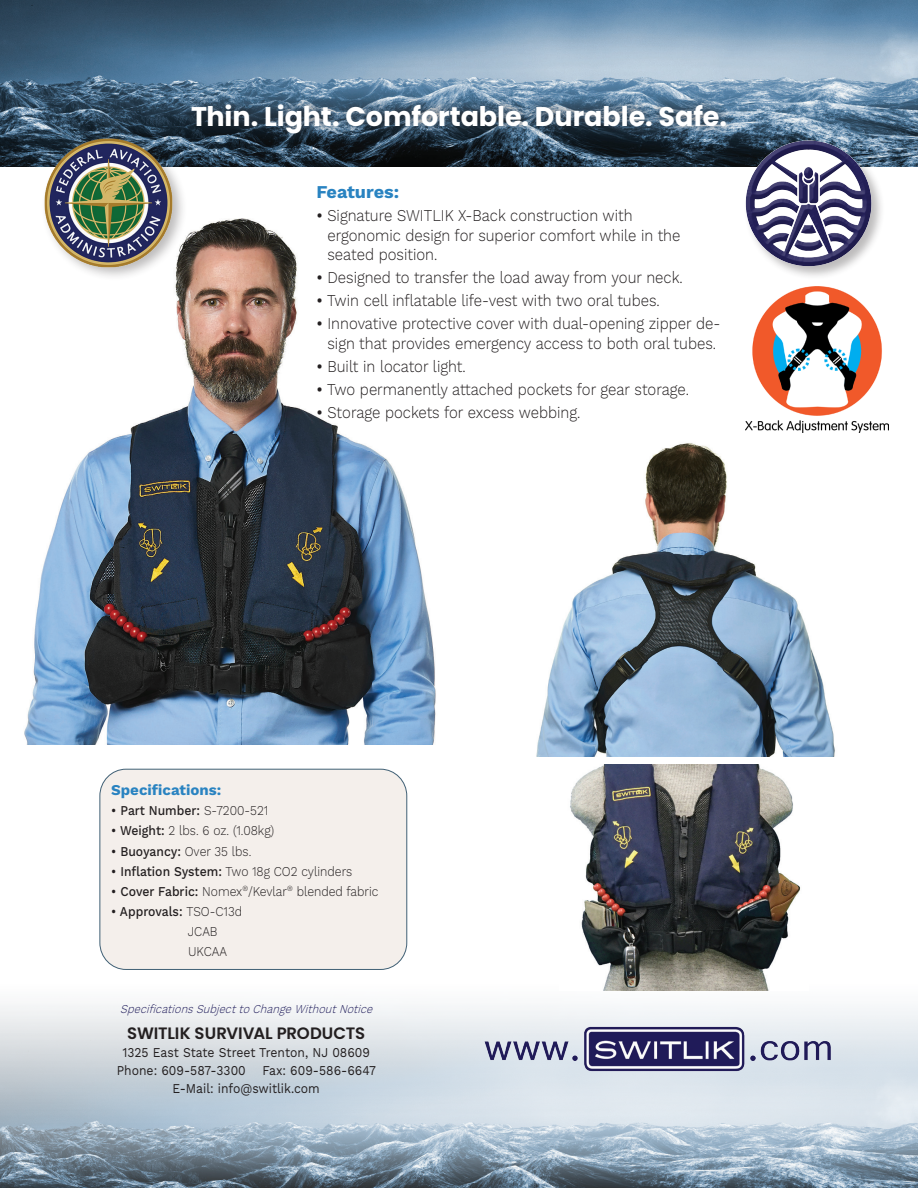
<style>
.page{position:relative;width:918px;height:1188px;background:#fff}
.page>*{position:absolute;margin:0;border:0;box-sizing:border-box;transform-origin:0 0}
.t1{font:700 27px "Poppins";letter-spacing:-.005em;color:#fff}
.t2{font:700 18px "Work Sans";color:#2983c1}
.t3{font:300 16.5px/19.5px "Work Sans";color:#231f20;scale:.9 1}
.t4{font:600 16.5px "Poppins";letter-spacing:-.005em;color:#231f20}
.t5{font:700 15px "Work Sans";color:#2983c1}
.t6{font:300 13.5px "Work Sans";color:#231f20;scale:.9 1}
.t7{font:13.5px "Work Sans";color:#231f20;scale:.9 1}
.t8{font:500 13.5px "Work Sans";color:#231f20;scale:.9 1}
.t9{font:italic 300 12px "Work Sans";color:#1f1c5a;scale:.9 1}
.s1{font-weight:500}
.s2{font-weight:300}
</style>
<div class="page">
<img style="left:0;top:1005px;width:918px;height:183px">
<img style="left:478px;top:1012px;width:362px;height:72px">
<img style="left:0;top:0;width:918px;height:166px">
<div style="left:180px;top:92px;width:558px;height:53px;background:#231f20;opacity:.75"></div>
<img style="left:746px;top:287px;width:142px;height:145px">
<img style="left:536px;top:443px;width:299px;height:314px">
<div style="left:100px;top:769px;width:307px;height:200px;background:#f4efeb;border-radius:26px"></div>
<div style="left:100px;top:769px;width:307px;height:201px;border:1px solid #406075;border-radius:26px"></div>
<img style="left:24px;top:218px;width:412px;height:526px">
<div style="left:41px;top:135px;width:146px;height:146px;background:#231f20;opacity:.3"></div>
<img style="left:39px;top:133px;width:140px;height:140px">
<div style="left:743px;top:138px;width:142px;height:142px;background:#231f20;opacity:.3"></div>
<div style="left:743px;top:138px;width:129px;height:123px;background:#fff;opacity:.75"></div>
<div style="left:743px;top:145px;width:129px;height:122px;background:#231f20;opacity:.75"></div>
<img style="left:570px;top:764px;width:231px;height:227px">
<p class="t1" style="left:191px;top:100px;width:537px">Thin. Light. Comfortable. Durable. Safe.</p>
<p class="t2" style="left:316px;top:182px;width:84px">Features:</p>
<p class="t3" style="left:327px;top:207px;width:394px;text-indent:-11px"><span class="s1">•</span> Signature SWITLIK X-Back construction with ergonomic design for superior comfort while in the seated position.</p>
<p class="t3" style="left:316px;top:269px;width:409px"><span class="s1">•</span> Designed to transfer the load away from your neck.</p>
<p class="t3" style="left:316px;top:292px;width:383px"><span class="s1">•</span> Twin cell inflatable life-vest with two oral tubes.</p>
<p class="t3" style="left:316px;top:315px;width:450px;text-align:center"><span class="s1">•</span> Innovative protective cover with dual-opening zipper de&shy;sign that provides emergency access to both oral tubes.</p>
<p class="t3" style="left:316px;top:357px;width:167px"><span class="s1">•</span> Built in locator light.</p>
<p class="t3" style="left:316px;top:380px;width:415px"><span class="s1">•</span> Two permanently attached pockets for gear storage.</p>
<p class="t3" style="left:316px;top:403px;width:295px"><span class="s1">•</span> Storage pockets for excess webbing.</p>
<p class="t5" style="left:111px;top:782px;width:112px">Specifications:</p>
<p class="t8" style="left:111px;top:803px;width:176px">• Part Number: <span class="s2">S-7200-521</span></p>
<p class="t6" style="left:111px;top:823px;width:183px"><span class="s1">• Weight:</span> 2 lbs. 6 oz. (1.08kg)</p>
<p class="t8" style="left:111px;top:843px;width:157px">• Buoyancy: <span class="s2">Over 35 lbs.</span></p>
<p class="t6" style="left:111px;top:863px;width:269px"><span class="s1">• Inflation System:</span> Two 18g CO2 cylinders</p>
<p class="t6" style="left:111px;top:883px;width:299px"><span class="s1">• Cover Fabric:</span> Nomex<sup>®</sup>/Kevlar<sup>®</sup> blended fabric</p>
<p class="t8" style="left:111px;top:903px;width:147px">• Approvals: <span class="s2">TSO-C13d</span></p>
<p class="t6" style="left:188px;top:923px;width:35px">JCAB</p>
<p class="t6" style="left:188px;top:943px;width:45px">UKCAA</p>
<p class="t9" style="left:120px;top:1001px;width:286px">SpecificationsSubjecttoChangeWithoutNotice</p>
<p class="t4" style="left:127px;top:1024px;width:239px">SWITLIK SURVIVAL PRODUCTS</p>
<p class="t7" style="left:122px;top:1045px;width:277px">1325 East State Street Trenton, NJ 08609</p>
<p class="t7" style="left:117px;top:1063px;width:290px">Phone: 609-587-3300 Fax: 609-586-6647</p>
<p class="t7" style="left:173px;top:1081px;width:165px">E-Mail: info@switlik.com</p>
</div>
